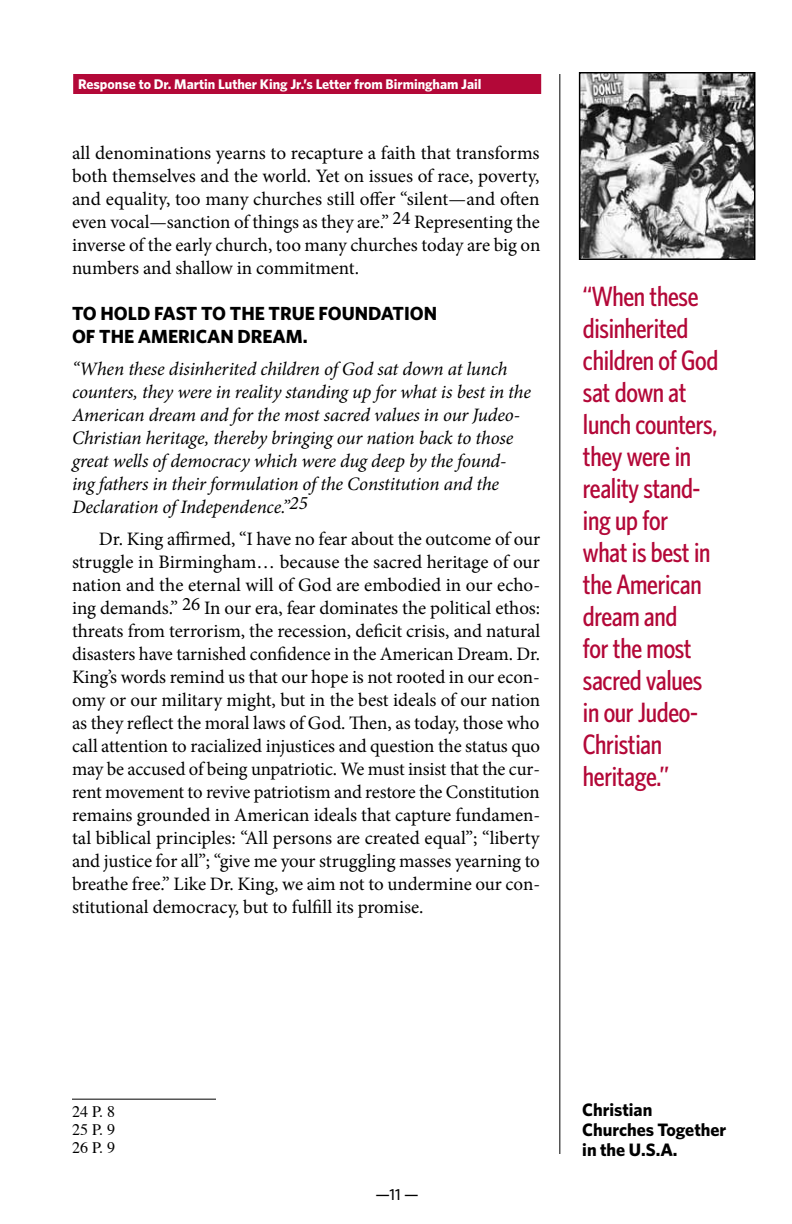
<style>
.page{position:relative;width:792px;height:1224px;background:#fff}
.page>*{position:absolute;margin:0;border:0;box-sizing:border-box;transform-origin:0 0}
.t1{font:500 condensed 28px/32px "Whitney HTF";letter-spacing:-.01em;color:#b30838}
.t2{font:19px/23px "Minion Pro";letter-spacing:-.005em;color:#000;text-align:justify}
.t3{font:italic 19px/23px "Minion Pro";letter-spacing:-.01em;color:#000}
.t4{font:700 19px "Whitney HTF";color:#000}
.t5{font:700 18px/20px "Whitney HTF";color:#000}
.t6{font:16px/18px "Times";color:#000;text-align:justify}
.t7{font:500 16px "Whitney HTF";color:#000}
.t8{font:700 14px "Whitney HTF";color:#fff}
</style>
<div class="page">
<div style="left:73px;top:74px;width:468px;height:20px;background:#b30838"></div>
<hr style="left:559px;top:74px;width:1px;height:1080px;background:#000">
<hr style="left:72px;top:1099px;width:144px;height:1px;background:#000">
<img style="left:582px;top:75px;width:170px;height:182px">
<div style="left:579px;top:72px;width:176px;height:188px;border:2px solid #000"></div>
<p class="t8" style="left:78px;top:76px;width:405px">Response to Dr. Martin Luther King Jr.’s Letter from Birmingham Jail</p>
<p class="t2" style="left:72px;top:141px;width:470px">all denominations yearns to recapture a faith that transforms both themselves and the world. Yet on issues of race, poverty, and equality, too many churches still offer “silent—and often even vocal—sanction of things as they are.” 24 Representing the inverse of the early church, too many churches today are big on numbers and shallow in commitment.</p>
<p class="t4" style="left:72px;top:302px;width:103px">To hold fast</p>
<p class="t4" style="left:201px;top:302px;width:80px">to the tru</p>
<p class="t4" style="left:305px;top:302px;width:76px">e foundat</p>
<p class="t4" style="left:404px;top:302px;width:35px">ion</p>
<p class="t4" style="left:72px;top:325px;width:237px">of the American dream.</p>
<p class="t3" style="left:72px;top:357px;width:461px">“When these disinherited children of God sat down at lunch counters, they were in reality standing up for what is best in the American dream and for the most sacred values in our Judeo-Christian heritage, thereby bringing our nation back to those great wells of democracy which were dug deep by the found&shy;ing fathers in their formulation of the Constitution and the Declaration of Independence.”25</p>
<p class="t2" style="left:72px;top:528px;width:470px;text-indent:27px">Dr. King affirmed, “I have no fear about the outcome of our struggle in Birmingham… because the sacred heritage of our nation and the eternal will of God are embodied in our echo&shy;ing demands.” 26 In our era, fear dominates the political ethos: threats from terrorism, the recession, deficit crisis, and natural disasters have tarnished confidence in the American Dream. Dr.<br>King’s words remind us that our hope is not rooted in our econ&shy;omy or our military might, but in the best ideals of our nation as they reflect the moral laws of God. Then, as today, those who call attention to racialized injustices and question the status quo may be accused of being unpatriotic. We must insist that the cur&shy;rent movement to revive patriotism and restore the Constitution remains grounded in American ideals that capture fundamen&shy;tal biblical principles: “All persons are created equal”; “liberty and justice for all”; “give me your struggling masses yearning to breathe free.” Like Dr. King, we aim not to undermine our con&shy;stitutional democracy, but to fulfill its promise.</p>
<h1 class="t1" style="left:583px;top:280px;width:137px">“When these disinherited children of God sat down at lunch counters, they were in reality stand&shy;ing up for what is best in the American dream and<br>for the most sacred values in our Judeo-<br>Christian heritage.”</h1>
<p class="t6" style="left:72px;top:1104px;width:45px">24 P. 8<br>25 P. 9<br>26 P. 9</p>
<p class="t7" style="left:376px;top:1185px;width:45px">—11 —</p>
<p class="t5" style="left:582px;top:1099px;width:146px">Christian<br>Churches Together in the U.S.A.</p>
</div>
